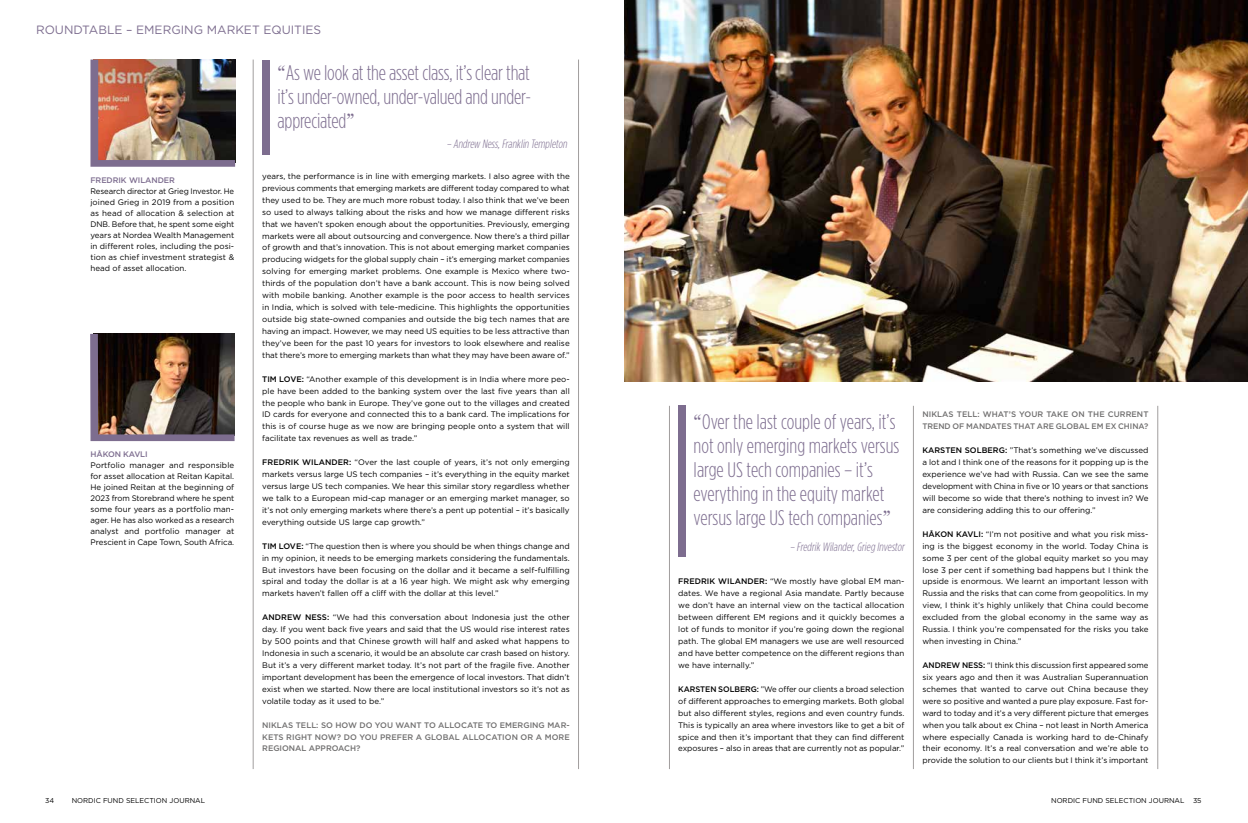
<style>
.page{position:relative;width:1248px;height:823px;background:#fff}
.page>*{position:absolute;margin:0;border:0;box-sizing:border-box;transform-origin:0 0}
.t1{font:300 21px/24px "Gotham Condensed";color:#7d6d8f}
.t2{font:italic 300 12px "Gotham Condensed";color:#7d6d8f}
.t3{font:12px "Gotham";color:#7d6d8f}
.t4{font:8px/11.9px "Gotham";color:#000;text-align:justify}
.t5{font:500 8px/11.9px "Gotham";color:#706f6f;text-align:justify}
.t6{font:500 8px "Gotham";letter-spacing:-.01em;color:#7d6d8f}
.t7{font:7px "Gotham";color:#000}
.s1{font-family:"Bask Old Face";font-weight:400}
.s2{font-weight:500}
</style>
<div class="page">
<hr style="left:1157px;top:405px;width:1px;height:363px;background:#a19e9e">
<hr style="left:669px;top:405px;width:1px;height:363px;background:#a19e9e">
<hr style="left:913px;top:405px;width:1px;height:363px;background:#a19e9e">
<hr style="left:253px;top:59px;width:1px;height:709px;background:#a19e9e">
<hr style="left:578px;top:59px;width:1px;height:709px;background:#a19e9e">
<div style="left:678px;top:405px;width:8px;height:152px;background:#7d6d8f"></div>
<img style="left:624px;top:0;width:623px;height:381px">
<img style="left:90px;top:59px;width:145px;height:108px">
<img style="left:90px;top:333px;width:144px;height:108px">
<div style="left:262px;top:60px;width:8px;height:95px;background:#7d6d8f"></div>
<h2 class="t3" style="left:36px;top:23px;width:287px">ROUNDTABLE – EMERGING MARKET EQUITIES</h2>
<p class="t6" style="left:90px;top:175px;width:86px">FREDRIK WILANDER</p>
<p class="t4" style="left:90px;top:185px;width:145px;line-height:11px">Research director at Grieg Investor. He joined Grieg in 2019 from a position as head of allocation &amp; selection at DNB. Before that, he spent some eight years at Nordea Wealth Management in different roles, including the posi&shy;tion as chief investment strategist &amp; head of asset allocation.</p>
<p class="t6" style="left:90px;top:449px;width:59px">HÅKON KAVLI</p>
<p class="t4" style="left:90px;top:459px;width:145px;line-height:11px">Portfolio manager and responsible for asset allocation at Reitan Kapital.<br>He joined Reitan at the beginning of 2023 from Storebrand where he spent some four years as a portfolio man&shy;ager. He has also worked as a research analyst and portfolio manager at Prescient in Cape Town, South Africa.</p>
<h1 class="t1" style="left:277px;top:61px;width:255px;text-align:justify"><span class="s1">“</span>As we look at the asset class, it’s clear that it’s under-owned, under-valued and under&shy;appreciated<span class="s1">”</span></h1>
<h2 class="t2" style="left:446px;top:137px;width:124px">– Andrew Ness,Franklin Templeton</h2>
<p class="t4" style="left:262px;top:170px;width:309px">years, the performance is in line with emerging markets. I also agree with the previous comments that emerging markets are different today compared to what they used to be. They are much more robust today. I also think that we’ve been so used to always talking about the risks and how we manage different risks that we haven’t spoken enough about the opportunities. Previously, emerging markets were all about outsourcing and convergence. Now there’s a third pillar of growth and that’s innovation. This is not about emerging market companies producing widgets for the global supply chain – it’s emerging market companies solving for emerging market problems. One example is Mexico where two&shy;thirds of the population don’t have a bank account. This is now being solved with mobile banking. Another example is the poor access to health services in India, which is solved with tele-medicine. This highlights the opportunities outside big state-owned companies and outside the big tech names that are having an impact. However, we may need US equities to be less attractive than they’ve been for the past 10 years for investors to look elsewhere and realise that there’s more to emerging markets than what they may have been aware of.”</p>
<p class="t4" style="left:262px;top:372px;width:309px"><span class="s2">TIM LOVE:</span> “Another example of this development is in India where more peo&shy;ple have been added to the banking system over the last five years than all the people who bank in Europe. They’ve gone out to the villages and created ID cards for everyone and connected this to a bank card. The implications for this is of course huge as we now are bringing people onto a system that will facilitate tax revenues as well as trade.”</p>
<p class="t4" style="left:262px;top:456px;width:309px"><span class="s2">FREDRIK WILANDER:</span> “Over the last couple of years, it’s not only emerging markets versus large US tech companies – it’s everything in the equity market versus large US tech companies. We hear this similar story regardless whether we talk to a European mid-cap manager or an emerging market manager, so it’s not only emerging markets where there’s a pent up potential – it’s basically everything outside US large cap growth.”</p>
<p class="t4" style="left:262px;top:539px;width:309px"><span class="s2">TIM LOVE:</span> “The question then is where you should be when things change and in my opinion, it needs to be emerging markets considering the fundamentals.<br>But investors have been focusing on the dollar and it became a self-fulfilling spiral and today the dollar is at a 16 year high. We might ask why emerging markets haven’t fallen off a cliff with the dollar at this level.”</p>
<p class="t4" style="left:262px;top:611px;width:309px"><span class="s2">ANDREW NESS:</span> “We had this conversation about Indonesia just the other day. If you went back five years and said that the US would rise interest rates by 500 points and that Chinese growth will half and asked what happens to Indonesia in such a scenario, it would be an absolute car crash based on history.<br>But it’s a very different market today. It’s not part of the fragile five. Another important development has been the emergence of local investors. That didn’t exist when we started. Now there are local institutional investors so it’s not as volatile today as it used to be.”</p>
<p class="t5" style="left:262px;top:718px;width:309px">NIKLAS TELL: SO HOW DO YOU WANT TO ALLOCATE TO EMERGING MAR-KETS RIGHT NOW? DO YOU PREFER A GLOBAL ALLOCATION OR A MORE REGIONAL APPROACH?</p>
<h1 class="t1" style="left:693px;top:409px;width:207px"><span class="s1">“</span>Over the last couple of years, it’s not only emerging markets versus large US tech companies – it’s everything in the equity market versus large US tech companies<span class="s1">”</span></h1>
<h2 class="t2" style="left:789px;top:540px;width:118px">– FredrikWilander,Grieg Investor</h2>
<p class="t4" style="left:678px;top:575px;width:228px"><span class="s2">FREDRIK WILANDER:</span> “We mostly have global EM man&shy;dates. We have a regional Asia mandate. Partly because we don’t have an internal view on the tactical allocation between different EM regions and it quickly becomes a lot of funds to monitor if you’re going down the regional path. The global EM managers we use are well resourced and have better competence on the different regions than we have internally.”</p>
<p class="t4" style="left:678px;top:682px;width:228px"><span class="s2">KARSTEN SOLBERG:</span> ”We offer our clients a broad selection of different approaches to emerging markets. Both global but also different styles, regions and even country funds.<br>This is typically an area where investors like to get a bit of spice and then it’s important that they can find different exposures – also in areas that are currently not as popular.”</p>
<p class="t5" style="left:922px;top:408px;width:227px">NIKLAS TELL: WHAT’S YOUR TAKE ON THE CURRENT<br>TREND OF MANDATES THAT ARE GLOBAL EM EX CHINA?</p>
<p class="t4" style="left:922px;top:444px;width:228px"><span class="s2">KARSTEN SOLBERG:</span> ”That’s something we’ve discussed a lot and I think one of the reasons for it popping up is the experience we’ve had with Russia. Can we see the same development with China in five or 10 years or that sanctions will become so wide that there’s nothing to invest in? We are considering adding this to our offering.”</p>
<p class="t4" style="left:922px;top:527px;width:228px"><span class="s2">HÅKON KAVLI:</span> “I’m not positive and what you risk miss&shy;ing is the biggest economy in the world. Today China is some 3 per cent of the global equity market so you may lose 3 per cent if something bad happens but I think the upside is enormous. We learnt an important lesson with Russia and the risks that can come from geopolitics. In my view, I think it’s highly unlikely that China could become excluded from the global economy in the same way as Russia. I think you’re compensated for the risks you take when investing in China.”</p>
<p class="t4" style="left:922px;top:658px;width:228px"><span class="s2">ANDREW NESS:</span> “I think this discussion first appeared some six years ago and then it was Australian Superannuation schemes that wanted to carve out China because they were so positive and wanted a pure play exposure. Fast for&shy;ward to today and it’s a very different picture that emerges when you talk about ex China – not least in North America where especially Canada is working hard to de-Chinafy their economy. It’s a real conversation and we’re able to provide the solution to our clients but I think it’s important</p>
<p class="t7" style="left:45px;top:795px;width:10px">34</p>
<p class="t7" style="left:72px;top:795px;width:135px">NORDIC FUND SELECTION JOURNAL</p>
<p class="t7" style="left:1051px;top:795px;width:152px">NORDIC FUND SELECTION JOURNAL 35</p>
</div>
